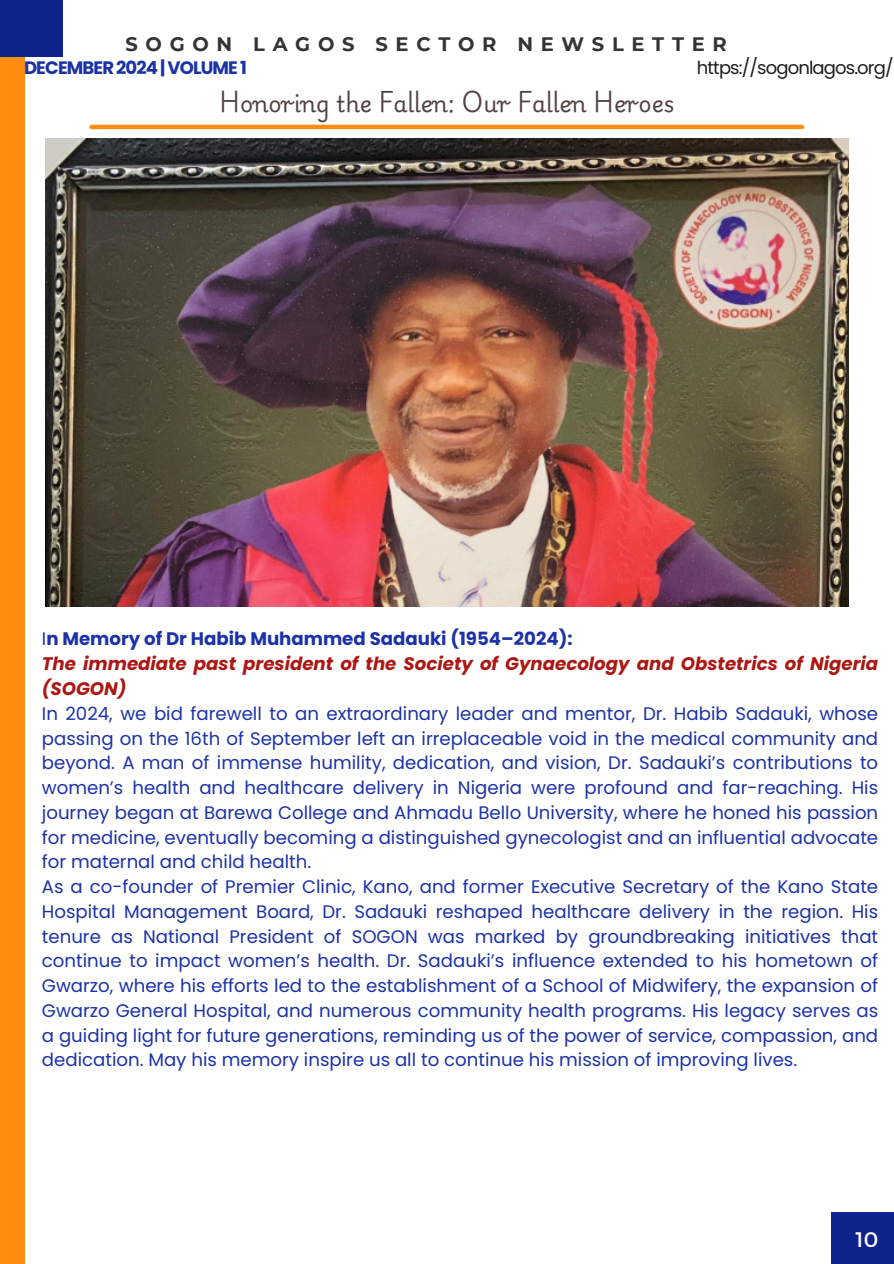
<style>
.page{position:relative;width:894px;height:1264px;background:#fff}
.page>*{position:absolute;margin:0;border:0;box-sizing:border-box;transform-origin:0 0}
.t1{font:22.5px "Playwrite US Modern";color:#514241}
.t2{font:21px "Montserrat";color:#fff}
.t3{font:700 19.5px "Montserrat";letter-spacing:.395em;color:#343434}
.t4{font:18.15px/24.8px "Poppins";color:#1c32a8;text-align:justify}
.t5{font:italic 700 18.15px/24.8px "Poppins";color:#ad1713}
.t6{font:700 18.15px "Poppins";color:#1c32a8}
.t7{font:18px "Poppins";letter-spacing:-.05em;color:#1e1e1e}
.t8{font:700 18px "Poppins";letter-spacing:-.05em;color:#1c32a8}
.s1{font-weight:400}
</style>
<div class="page">
<div style="left:0;top:0;width:24px;height:1263px;background:#ff8d10"></div>
<div style="left:0;top:0;width:63px;height:56px;background:#0f238d"></div>
<div style="left:831px;top:1212px;width:62px;height:51px;background:#0f238d"></div>
<hr style="left:92px;top:125px;width:709px;height:4px;background:#ff8d10">
<img style="left:45px;top:138px;width:802px;height:468px">
<p class="t3" style="left:125px;top:33px;width:602px">SOGON LAGOS SECTOR NEWSLETTER</p>
<p class="t1" style="left:219px;top:91px;width:456px">Honoring the Fallen: Our Fallen Heroes</p>
<p class="t8" style="left:24px;top:55px;width:224px">DECEMBER 2024 | VOLUME 1</p>
<p class="t7" style="left:696px;top:55px;width:198px">https://sogonlagos.org/</p>
<p class="t6" style="left:42px;top:626px;width:532px"><span class="s1">I</span>n Memory of Dr Habib Muhammed Sadauki (1954–2024):</p>
<h2 class="t5" style="left:42px;top:651px;width:837px">The immediate past president of the Society of Gynaecology and Obstetrics of Nigeria (SOGON)</h2>
<p class="t4" style="left:42px;top:701px;width:837px">In 2024, we bid farewell to an extraordinary leader and mentor, Dr. Habib Sadauki, whose passing on the 16th of September left an irreplaceable void in the medical community and beyond. A man of immense humility, dedication, and vision, Dr. Sadauki’s contributions to women’s health and healthcare delivery in Nigeria were profound and far-reaching. His journey began at Barewa College and Ahmadu Bello University, where he honed his passion for medicine, eventually becoming a distinguished gynecologist and an influential advocate for maternal and child health.</p>
<h1 class="t4" style="left:42px;top:874px;width:837px">As a co-founder of Premier Clinic, Kano, and former Executive Secretary of the Kano State Hospital Management Board, Dr. Sadauki reshaped healthcare delivery in the region. His tenure as National President of SOGON was marked by groundbreaking initiatives that continue to impact women’s health. Dr. Sadauki’s influence extended to his hometown of Gwarzo, where his efforts led to the establishment of a School of Midwifery, the expansion of Gwarzo General Hospital, and numerous community health programs. His legacy serves as a guiding light for future generations, reminding us of the power of service, compassion, and dedication. May his memory inspire us all to continue his mission of improving lives.</h1>
<p class="t2" style="left:855px;top:1225px;width:24px">10</p>
</div>
